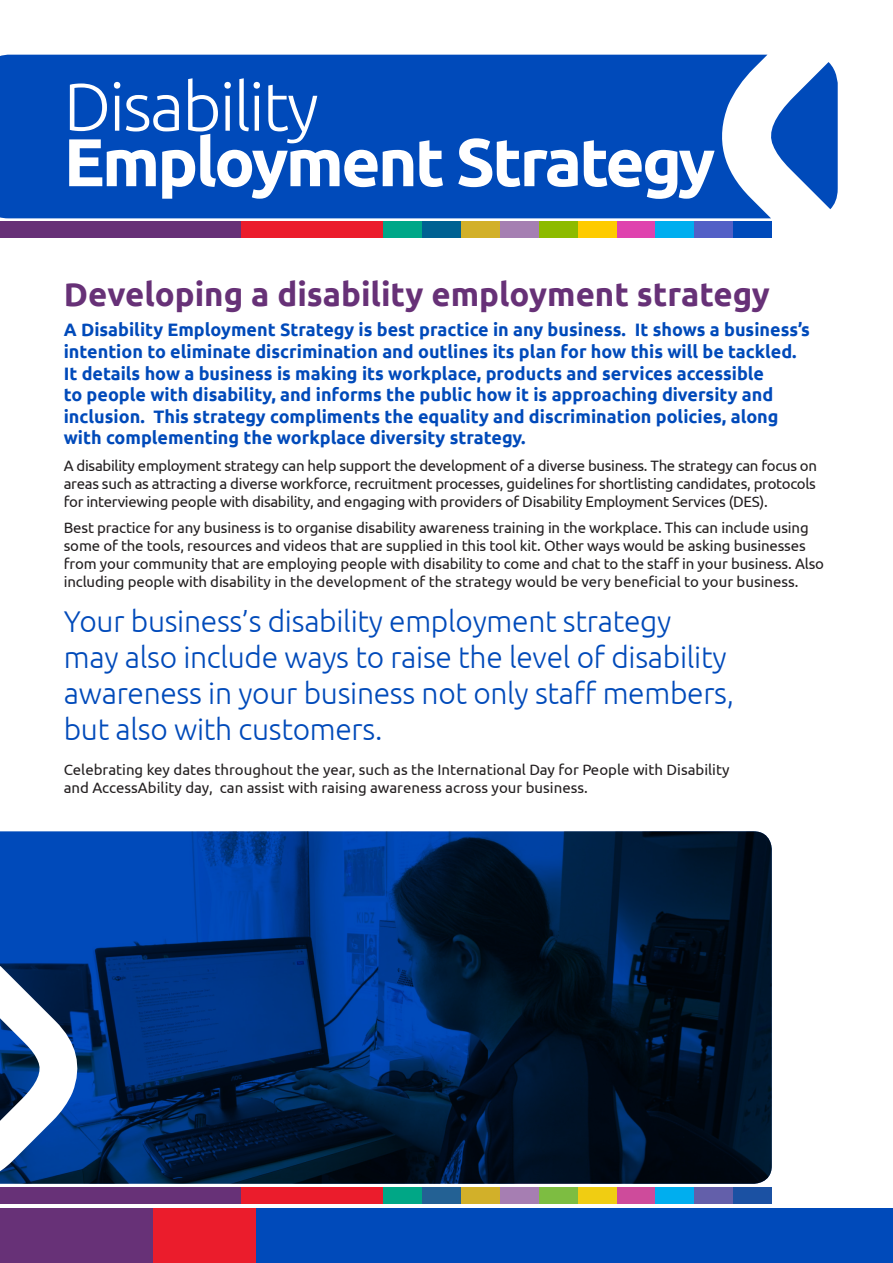
<style>
.page{position:relative;width:893px;height:1263px;background:#fff}
.page>*{position:absolute;margin:0;border:0;box-sizing:border-box;transform-origin:0 0}
.H_2{font:700 67.5px/55.5px "Ubuntu";letter-spacing:-.04em;color:#fff}
.H_3{font:700 33px "Ubuntu";color:#673177}
.Body_Copy_Bold{font:300 30px/36px "Ubuntu";letter-spacing:-.01em;color:#004aba}
.Body_Copy_Bold-2{font:700 18px/21.6px "Ubuntu";color:#004aba}
.Body_Copy{font:15px/18px "Ubuntu";letter-spacing:-.01em;color:#231f20}
.s1{font-weight:300}
</style>
<div class="page">
<div style="left:224px;top:1209px;width:669px;height:54px;background:#004aba"></div>
<div style="left:0;top:1209px;width:255px;height:54px;background:#eb1c2c"></div>
<div style="left:0;top:1209px;width:152px;height:54px;background:#673177"></div>
<svg style="left:0;top:55px;width:838px;height:163px;background:#1257bf"></svg>
<div style="left:384px;top:222px;width:38px;height:16px;background:#00a788"></div>
<div style="left:539px;top:222px;width:38px;height:16px;background:#8dbb00"></div>
<div style="left:461px;top:222px;width:39px;height:16px;background:#d2b029"></div>
<div style="left:617px;top:222px;width:38px;height:16px;background:#df43ae"></div>
<div style="left:733px;top:222px;width:39px;height:16px;background:#004aba"></div>
<div style="left:423px;top:222px;width:38px;height:16px;background:#006192"></div>
<div style="left:578px;top:222px;width:38px;height:16px;background:#fecb00"></div>
<div style="left:695px;top:222px;width:38px;height:16px;background:#5360c6"></div>
<div style="left:500px;top:222px;width:39px;height:16px;background:#a57fb2"></div>
<div style="left:656px;top:222px;width:38px;height:16px;background:#00aeef"></div>
<div style="left:29px;top:222px;width:354px;height:16px;background:#eb1c2c"></div>
<div style="left:0;top:222px;width:241px;height:16px;background:#673177"></div>
<img style="left:0;top:831px;width:772px;height:353px">
<svg style="left:0;top:966px;width:83px;height:216px"></svg>
<div style="left:384px;top:1187px;width:38px;height:17px;background:#00a786"></div>
<div style="left:539px;top:1187px;width:38px;height:17px;background:#7dbd41"></div>
<div style="left:461px;top:1187px;width:39px;height:17px;background:#d2b029"></div>
<div style="left:617px;top:1187px;width:38px;height:17px;background:#ce4b9b"></div>
<div style="left:733px;top:1187px;width:39px;height:17px;background:#1b51a3"></div>
<div style="left:423px;top:1187px;width:38px;height:17px;background:#236194"></div>
<div style="left:578px;top:1187px;width:38px;height:17px;background:#f0cd12"></div>
<div style="left:695px;top:1187px;width:38px;height:17px;background:#635faa"></div>
<div style="left:500px;top:1187px;width:39px;height:17px;background:#a67eb2"></div>
<div style="left:656px;top:1187px;width:38px;height:17px;background:#00aeef"></div>
<div style="left:29px;top:1187px;width:354px;height:17px;background:#eb1c2c"></div>
<div style="left:0;top:1187px;width:241px;height:17px;background:#673177"></div>
<p class="H_2" style="left:64px;top:78px;width:653px"><span class="s1">Disability<br></span>Employment Strategy</p>
<p class="H_3" style="left:64px;top:274px;width:708px">Developing a disability employment strategy</p>
<p class="Body_Copy_Bold-2" style="left:64px;top:319px;width:748px">A Disability Employment Strategy is best practice in any business. It shows a business’s intention to eliminate discrimination and outlines its plan for how this will be tackled.<br>It details how a business is making its workplace, products and services accessible<br>to people with disability, and informs the public how it is approaching diversity and inclusion. This strategy compliments the equality and discrimination policies, along with complementing the workplace diversity strategy.</p>
<p class="Body_Copy" style="left:64px;top:456px;width:755px;text-align:justify">A disability employment strategy can help support the development of a diverse business. The strategy can focus on areas such as attracting a diverse workforce, recruitment processes, guidelines for shortlisting candidates, protocols for interviewing people with disability, and engaging with providers of Disability Employment Services (DES).</p>
<p class="Body_Copy" style="left:64px;top:519px;width:762px">Best practice for any business is to organise disability awareness training in the workplace. This can include using some of the tools, resources and videos that are supplied in this tool kit. Other ways would be asking businesses from your community that are employing people with disability to come and chat to the staff in your business. Also including people with disability in the development of the strategy would be very beneficial to your business.</p>
<p class="Body_Copy_Bold" style="left:64px;top:602px;width:672px">Your business’s disability employment strategy<br>may also include ways to raise the level of disability awareness in your business not only staff members, but also with customers.</p>
<p class="Body_Copy" style="left:64px;top:760px;width:667px">Celebrating key dates throughout the year, such as the International Day for People with Disability and AccessAbility day, can assist with raising awareness across your business.</p>
</div>
